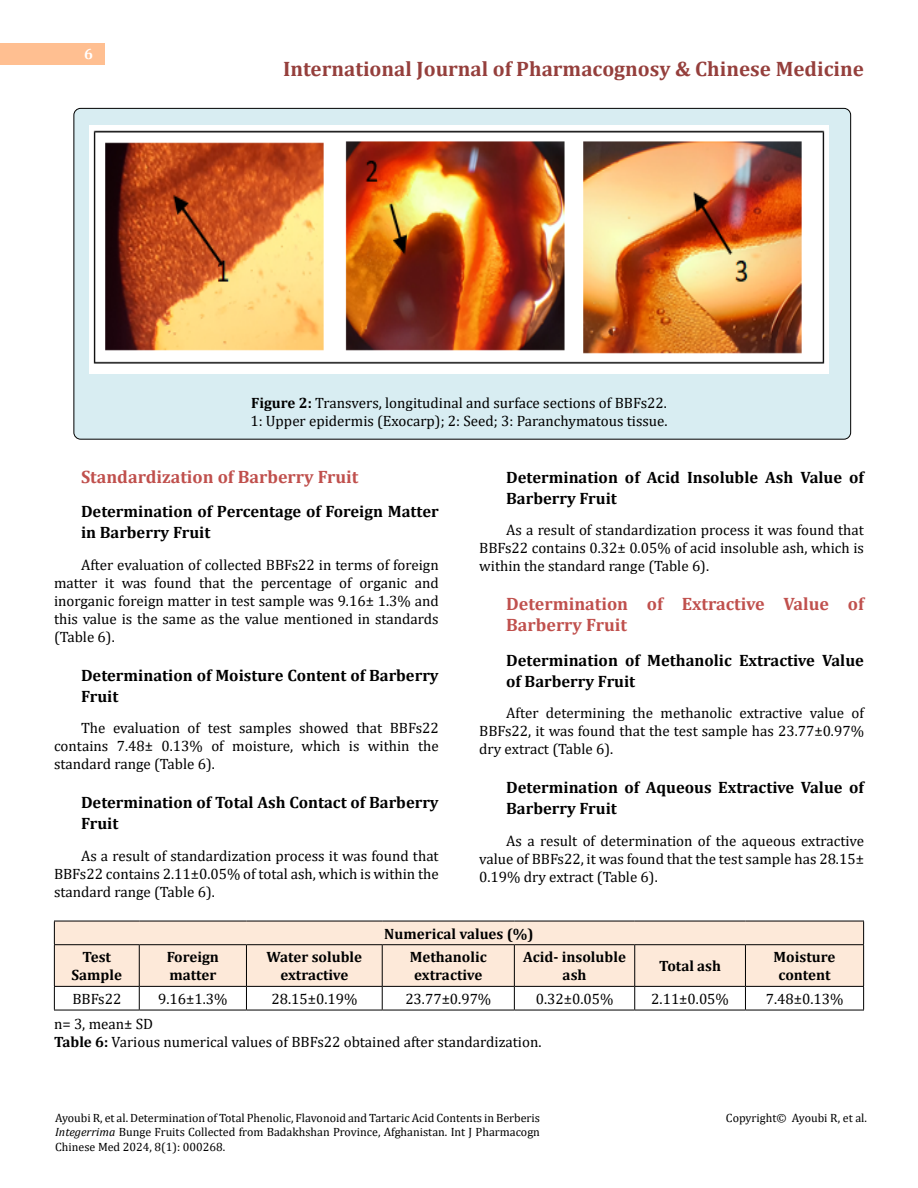
<style>
.page{position:relative;width:918px;height:1188px;background:#fff}
.page>*{position:absolute;margin:0;border:0;box-sizing:border-box;transform-origin:0 0}
.t1{font:700 21px "Cambria";color:#953f3c}
.t2{font:700 18px/21px "Cambria";color:#c0504d}
.t3{font:700 16.5px/21px "Cambria";color:#000}
.t4{font:15px/18px "Cambria";color:#000;text-align:justify}
.t5{font:700 15px/18px "Cambria";color:#000;text-align:center}
.t6{font:700 15px "Cambria";color:#fff}
.t7{font:12px/14.4px "Cambria";color:#000;text-align:justify}
.s1{font-weight:700}
.s2{font-style:italic}
</style>
<div class="page">
<div style="left:0;top:43px;width:105px;height:21px;background:#ffbf91"></div>
<div style="left:74px;top:108px;width:777px;height:331px;background:#d8edf2;border-radius:7px"></div>
<img style="left:90px;top:126px;width:738px;height:247px">
<div style="left:55px;top:922px;width:808px;height:64px;background:#fde9d9"></div>
<hr style="left:54px;top:921px;width:85px;height:1px;background:#000">
<svg style="left:54px;top:921px;width:1px;height:23px"></svg>
<hr style="left:139px;top:921px;width:107px;height:1px;background:#000">
<hr style="left:246px;top:921px;width:136px;height:1px;background:#000">
<hr style="left:382px;top:921px;width:132px;height:1px;background:#000">
<hr style="left:514px;top:921px;width:121px;height:1px;background:#000">
<hr style="left:635px;top:921px;width:110px;height:1px;background:#000">
<hr style="left:745px;top:921px;width:119px;height:1px;background:#000">
<svg style="left:863px;top:921px;width:1px;height:23px"></svg>
<hr style="left:54px;top:944px;width:85px;height:1px;background:#000">
<hr style="left:54px;top:945px;width:1px;height:41px;background:#000">
<hr style="left:139px;top:944px;width:107px;height:1px;background:#000">
<hr style="left:139px;top:945px;width:1px;height:41px;background:#000">
<hr style="left:246px;top:944px;width:136px;height:1px;background:#000">
<hr style="left:246px;top:945px;width:1px;height:41px;background:#000">
<hr style="left:382px;top:944px;width:132px;height:1px;background:#000">
<hr style="left:382px;top:945px;width:1px;height:41px;background:#000">
<hr style="left:514px;top:944px;width:121px;height:1px;background:#000">
<hr style="left:514px;top:945px;width:1px;height:41px;background:#000">
<hr style="left:635px;top:944px;width:110px;height:1px;background:#000">
<hr style="left:634px;top:945px;width:1px;height:41px;background:#000">
<hr style="left:745px;top:944px;width:119px;height:1px;background:#000">
<hr style="left:745px;top:945px;width:1px;height:41px;background:#000">
<hr style="left:863px;top:945px;width:1px;height:41px;background:#000">
<hr style="left:54px;top:986px;width:85px;height:1px;background:#000">
<svg style="left:54px;top:987px;width:1px;height:23px"></svg>
<hr style="left:139px;top:986px;width:107px;height:1px;background:#000">
<svg style="left:139px;top:987px;width:1px;height:23px"></svg>
<hr style="left:246px;top:986px;width:136px;height:1px;background:#000">
<svg style="left:246px;top:987px;width:1px;height:23px"></svg>
<hr style="left:382px;top:986px;width:132px;height:1px;background:#000">
<svg style="left:382px;top:987px;width:1px;height:23px"></svg>
<hr style="left:514px;top:986px;width:121px;height:1px;background:#000">
<svg style="left:514px;top:987px;width:1px;height:23px"></svg>
<hr style="left:635px;top:986px;width:110px;height:1px;background:#000">
<svg style="left:634px;top:987px;width:1px;height:23px"></svg>
<hr style="left:745px;top:986px;width:119px;height:1px;background:#000">
<svg style="left:745px;top:987px;width:1px;height:23px"></svg>
<svg style="left:863px;top:987px;width:1px;height:23px"></svg>
<hr style="left:54px;top:1010px;width:85px;height:1px;background:#000">
<hr style="left:139px;top:1010px;width:107px;height:1px;background:#000">
<hr style="left:246px;top:1010px;width:136px;height:1px;background:#000">
<hr style="left:382px;top:1010px;width:132px;height:1px;background:#000">
<hr style="left:514px;top:1010px;width:121px;height:1px;background:#000">
<hr style="left:635px;top:1010px;width:110px;height:1px;background:#000">
<hr style="left:745px;top:1010px;width:119px;height:1px;background:#000">
<p class="t6" style="left:84px;top:44px;width:10px">6</p>
<h1 class="t1" style="left:283px;top:54px;width:582px">International Journal of Pharmacognosy &amp; Chinese Medicine</h1>
<p class="t4" style="left:250px;top:393px;width:419px"><span class="s1">Figure 2:</span> Transvers, longitudinal and surface sections of BBFs22.<br>1: Upper epidermis (Exocarp); 2: Seed; 3: Paranchymatous tissue.</p>
<p class="t2" style="left:81px;top:465px;width:279px">Standardization of Barberry Fruit</p>
<p class="t3" style="left:81px;top:500px;width:359px">Determination of Percentage of Foreign Matter in Barberry Fruit</p>
<p class="t4" style="left:54px;top:555px;width:386px;text-indent:27px">After evaluation of collected BBFs22 in terms of foreign matter it was found that the percentage of organic and inorganic foreign matter in test sample was 9.16± 1.3% and this value is the same as the value mentioned in standards (Table 6).</p>
<p class="t3" style="left:81px;top:664px;width:359px">Determination of Moisture Content of Barberry<br>Fruit</p>
<p class="t4" style="left:54px;top:719px;width:386px;text-indent:27px">The evaluation of test samples showed that BBFs22 contains 7.48± 0.13% of moisture, which is within the standard range (Table 6).</p>
<p class="t3" style="left:81px;top:791px;width:359px">Determination of Total Ash Contact of Barberry<br>Fruit</p>
<p class="t4" style="left:54px;top:846px;width:386px;text-indent:27px">As a result of standardization process it was found that BBFs22 contains 2.11±0.05% of total ash, which is within the standard range (Table 6).</p>
<p class="t3" style="left:506px;top:466px;width:359px">Determination of Acid Insoluble Ash Value of<br>Barberry Fruit</p>
<p class="t4" style="left:479px;top:521px;width:386px;text-indent:27px">As a result of standardization process it was found that BBFs22 contains 0.32± 0.05% of acid insoluble ash, which is within the standard range (Table 6).</p>
<p class="t2" style="left:506px;top:593px;width:359px">Determination of Extractive Value of<br>Barberry Fruit</p>
<p class="t3" style="left:506px;top:649px;width:359px">Determination of Methanolic Extractive Value of Barberry Fruit</p>
<p class="t4" style="left:479px;top:704px;width:386px;text-indent:27px">After determining the methanolic extractive value of BBFs22, it was found that the test sample has 23.77±0.97% dry extract (Table 6).</p>
<p class="t3" style="left:506px;top:776px;width:359px">Determination of Aqueous Extractive Value of<br>Barberry Fruit</p>
<p class="t4" style="left:479px;top:831px;width:386px;text-indent:27px">As a result of determination of the aqueous extractive value of BBFs22, it was found that the test sample has 28.15± 0.19% dry extract (Table 6).</p>
<p class="t5" style="left:384px;top:924px;width:151px">Numerical values (%)</p>
<p class="t5" style="left:71px;top:948px;width:52px">Test<br>Sample</p>
<p class="t5" style="left:167px;top:948px;width:54px;text-align:left">Foreign matter</p>
<p class="t5" style="left:267px;top:948px;width:97px">Water soluble extractive</p>
<p class="t5" style="left:410px;top:948px;width:79px">Methanolic extractive</p>
<p class="t5" style="left:523px;top:948px;width:104px">Acid- insoluble ash</p>
<p class="t5" style="left:659px;top:957px;width:64px">Total ash</p>
<p class="t5" style="left:774px;top:948px;width:63px">Moisture content</p>
<p class="t4" style="left:72px;top:990px;width:51px">BBFs22</p>
<p class="t4" style="left:158px;top:990px;width:71px">9.16±1.3%</p>
<p class="t4" style="left:271px;top:990px;width:87px">28.15±0.19%</p>
<p class="t4" style="left:405px;top:990px;width:87px">23.77±0.97%</p>
<p class="t4" style="left:536px;top:990px;width:79px">0.32±0.05%</p>
<p class="t4" style="left:651px;top:990px;width:79px">2.11±0.05%</p>
<p class="t4" style="left:766px;top:990px;width:79px">7.48±0.13%</p>
<p class="t4" style="left:54px;top:1015px;width:489px">n= 3, mean± SD<br><span class="s1">Table 6:</span> Various numerical values of BBFs22 obtained after standardization.</p>
<p class="t7" style="left:55px;top:1111px;width:486px">Ayoubi R, et al. Determination of Total Phenolic, Flavonoid and Tartaric Acid Contents in Berberis <span class="s2">Integerrima</span> Bunge Fruits Collected from Badakhshan Province, Afghanistan. Int J Pharmacogn Chinese Med 2024, 8(1): 000268.</p>
<p class="t7" style="left:726px;top:1111px;width:142px">Copyright© Ayoubi R, et al.</p>
</div>
